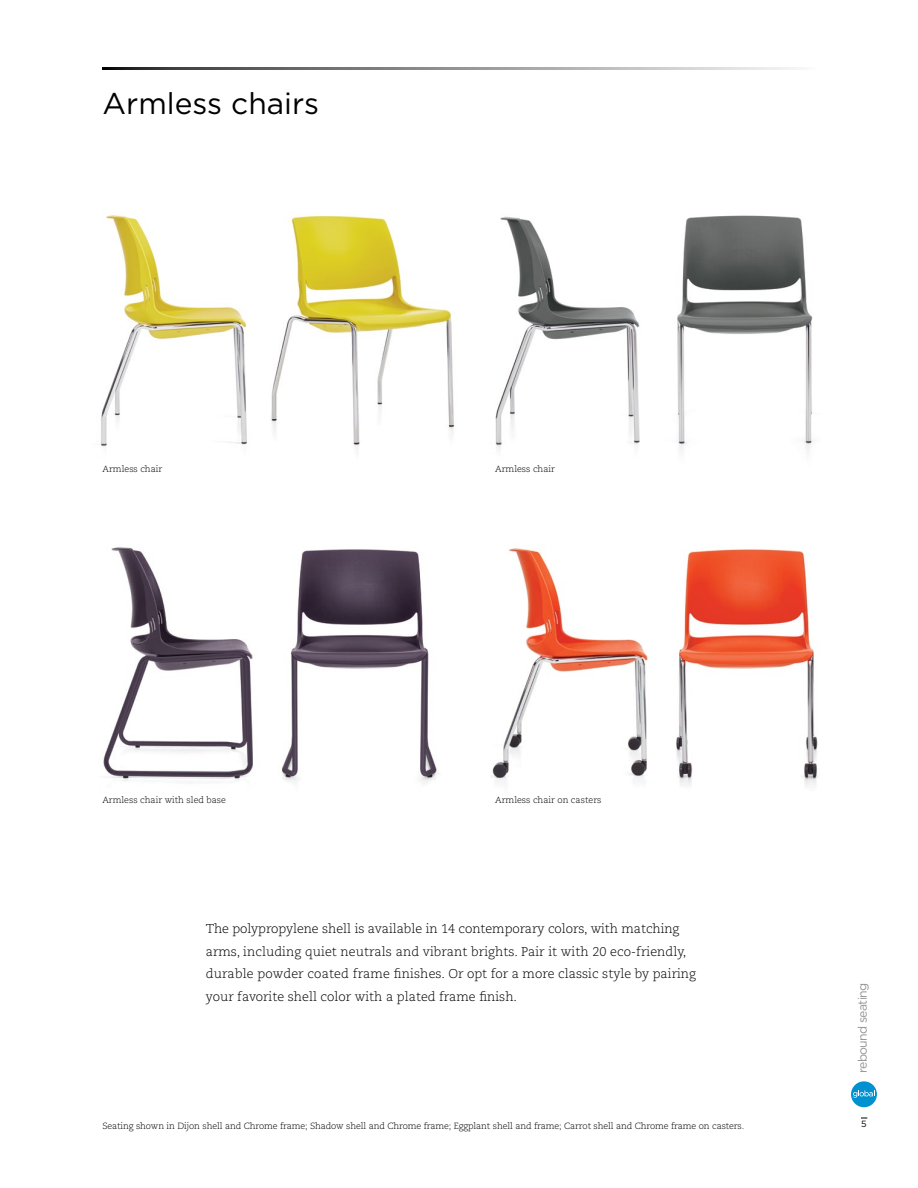
<style>
.page{position:relative;width:918px;height:1188px;background:#fff}
.page>*{position:absolute;margin:0;border:0;box-sizing:border-box;transform-origin:0 0}
.t1{font:30px "Gotham";color:#000}
.t2{font:300 12.75px/22.5px "Caecilia LT Std";color:#000}
.t3{font:12.3px "Gotham";letter-spacing:-.05em;color:#939598}
.t4{font:300 9px "Caecilia LT Std";letter-spacing:-.015em;color:#000}
.t5{font:9px "Gotham";color:#000}
</style>
<div class="page">
<img style="left:281px;top:549px;width:156px;height:234px">
<img style="left:103px;top:547px;width:150px;height:234px">
<img style="left:100px;top:215px;width:147px;height:232px">
<img style="left:495px;top:216px;width:145px;height:234px">
<img style="left:271px;top:215px;width:184px;height:233px">
<img style="left:677px;top:215px;width:137px;height:237px">
<img style="left:676px;top:549px;width:142px;height:237px">
<img style="left:491px;top:547px;width:157px;height:236px">
<svg style="left:103px;top:68px;width:693px;height:1px"></svg>
<div style="left:851px;top:1081px;width:26px;height:26px;background:#0091d1;border-radius:50%"></div>
<svg style="left:853px;top:1090px;width:22px;height:8px"></svg>
<h1 class="t1" style="left:103px;top:84px;width:218px">Armless chairs</h1>
<p class="t4" style="left:103px;top:464px;width:61px">Armless chair</p>
<p class="t4" style="left:495px;top:464px;width:61px">Armless chair</p>
<p class="t4" style="left:102px;top:794px;width:125px">Armless chair with sled base</p>
<p class="t4" style="left:495px;top:794px;width:108px">Armless chair on casters</p>
<p class="t2" style="left:206px;top:918px;width:492px">The polypropylene shell is available in 14 contemporary colors, with matching arms, including quiet neutrals and vibrant brights. Pair it with 20 eco-friendly, durable powder coated frame finishes. Or opt for a more classic style by pairing your favorite shell color with a plated frame finish.</p>
<p class="t3" style="left:854px;top:1073px;width:92px;rotate:-90deg">rebound seating</p>
<p class="t4" style="left:103px;top:1120px;width:643px">Seating shown in Dijon shell and Chrome frame; Shadow shell and Chrome frame; Eggplant shell and frame; Carrot shell and Chrome frame on casters.</p>
<p class="t5" style="left:861px;top:1119px;width:7px">5</p>
</div>
